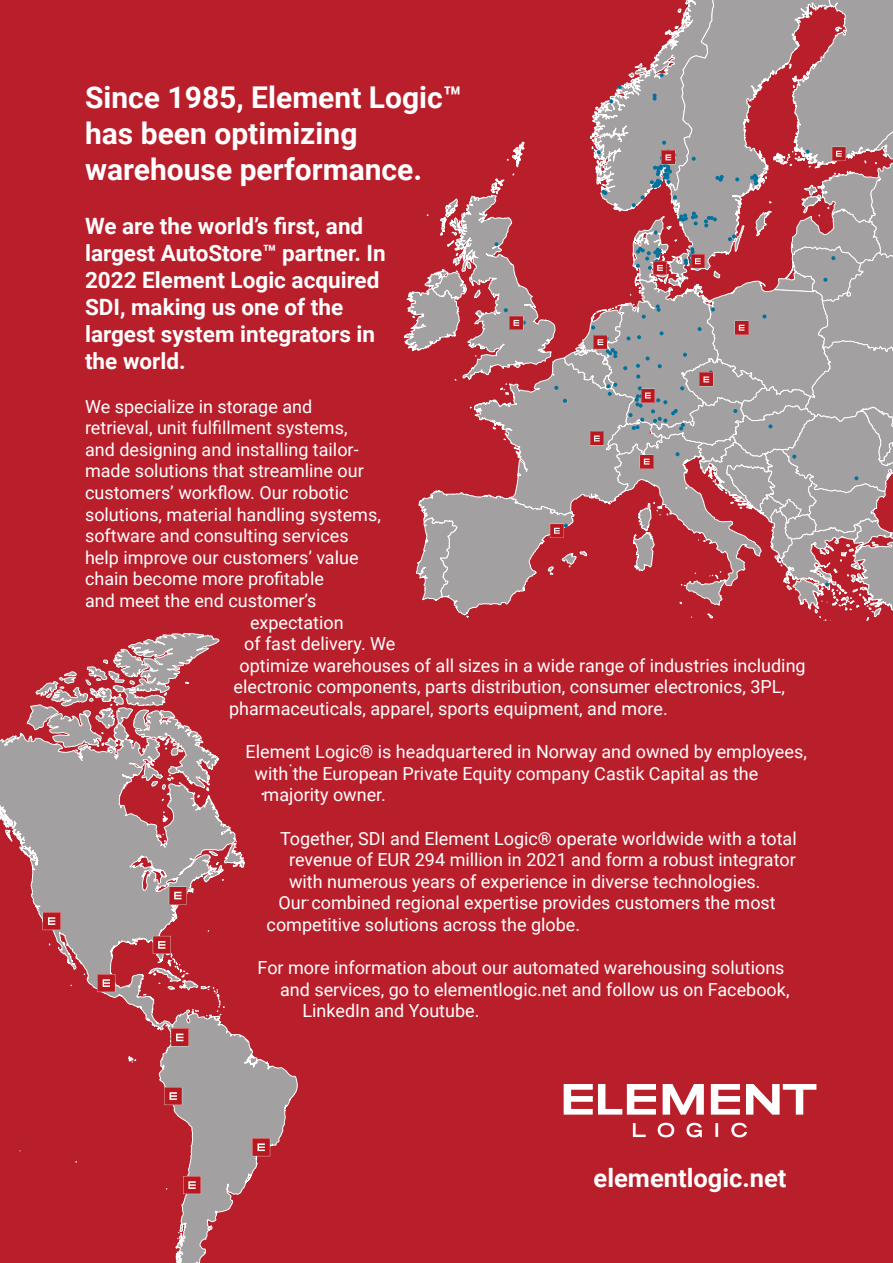
<style>
.page{position:relative;width:893px;height:1263px;background:#b91e2b}
.page>*{position:absolute;margin:0;border:0;box-sizing:border-box;transform-origin:0 0}
.t1{font:700 30px/36px "Roboto";color:#fff}
.t2{font:700 25.5px "Roboto";color:#fff}
.t3{font:700 22.5px/27px "Roboto";color:#fff}
.t4{font:18px "Roboto";color:#fff}
</style>
<div class="page">
<svg style="left:564px;top:1084px;width:252px;height:53px"></svg>
<svg style="left:404px;top:0;width:489px;height:621px"></svg>
<svg style="left:0;top:633px;width:308px;height:630px"></svg>
<svg style="left:252px;top:1138px;width:18px;height:18px"></svg>
<svg style="left:64px;top:1176px;width:137px;height:52px"></svg>
<svg style="left:171px;top:1028px;width:18px;height:18px"></svg>
<svg style="left:164px;top:1087px;width:18px;height:18px"></svg>
<svg style="left:97px;top:974px;width:18px;height:18px"></svg>
<svg style="left:153px;top:936px;width:18px;height:18px"></svg>
<svg style="left:169px;top:886px;width:18px;height:18px"></svg>
<svg style="left:43px;top:912px;width:18px;height:18px"></svg>
<h1 class="t1" style="left:85px;top:78px;width:378px">Since 1985, Element Logic™ has been optimizing warehouse performance.</h1>
<p class="t3" style="left:85px;top:212px;width:302px">We are the world’s first, and largest AutoStore™ partner. In<br>2022 Element Logic acquired<br>SDI, making us one of the largest system integrators in the world.</p>
<p class="t4" style="left:85px;top:393px;width:229px">We specialize in storage and</p>
<p class="t4" style="left:85px;top:415px;width:264px">retrieval, unit fulfillment systems,</p>
<p class="t4" style="left:85px;top:437px;width:275px">and designing and installing tailor-</p>
<p class="t4" style="left:85px;top:458px;width:280px">made solutions that streamline our</p>
<p class="t4" style="left:85px;top:480px;width:265px">customers’ workflow. Our robotic</p>
<p class="t4" style="left:85px;top:501px;width:297px">solutions, material handling systems,</p>
<p class="t4" style="left:85px;top:523px;width:265px">software and consulting services</p>
<p class="t4" style="left:85px;top:545px;width:275px">help improve our customers’ value</p>
<p class="t4" style="left:85px;top:566px;width:240px">chain become more profitable</p>
<p class="t4" style="left:85px;top:588px;width:233px">and meet the end customer’s</p>
<p class="t4" style="left:250px;top:609px;width:95px">expectation</p>
<p class="t4" style="left:244px;top:631px;width:153px">of fast delivery. We</p>
<p class="t4" style="left:240px;top:653px;width:568px">optimize warehouses of all sizes in a wide range of industries including</p>
<p class="t4" style="left:234px;top:674px;width:553px">electronic components, parts distribution, consumer electronics, 3PL,</p>
<p class="t4" style="left:229px;top:696px;width:440px">pharmaceuticals, apparel, sports equipment, and more.</p>
<p class="t4" style="left:246px;top:739px;width:563px">Element Logic® is headquartered in Norway and owned by employees,</p>
<p class="t4" style="left:255px;top:761px;width:505px">with the European Private Equity company Castik Capital as the</p>
<p class="t4" style="left:264px;top:782px;width:124px">majority owner.</p>
<p class="t4" style="left:280px;top:825px;width:518px">Together, SDI and Element Logic® operate worldwide with a total</p>
<p class="t4" style="left:289px;top:847px;width:508px">revenue of EUR 294 million in 2021 and form a robust integrator</p>
<p class="t4" style="left:289px;top:869px;width:473px">with numerous years of experience in diverse technologies.</p>
<p class="t4" style="left:279px;top:890px;width:499px">Our combined regional expertise provides customers the most</p>
<p class="t4" style="left:267px;top:912px;width:315px">competitive solutions across the globe.</p>
<p class="t4" style="left:258px;top:955px;width:528px">For more information about our automated warehousing solutions</p>
<p class="t4" style="left:280px;top:977px;width:511px">and services, go to elementlogic.net and follow us on Facebook,</p>
<p class="t4" style="left:303px;top:998px;width:178px">LinkedIn and Youtube.</p>
<h2 class="t2" style="left:594px;top:1160px;width:195px">elementlogic.net</h2>
</div>
